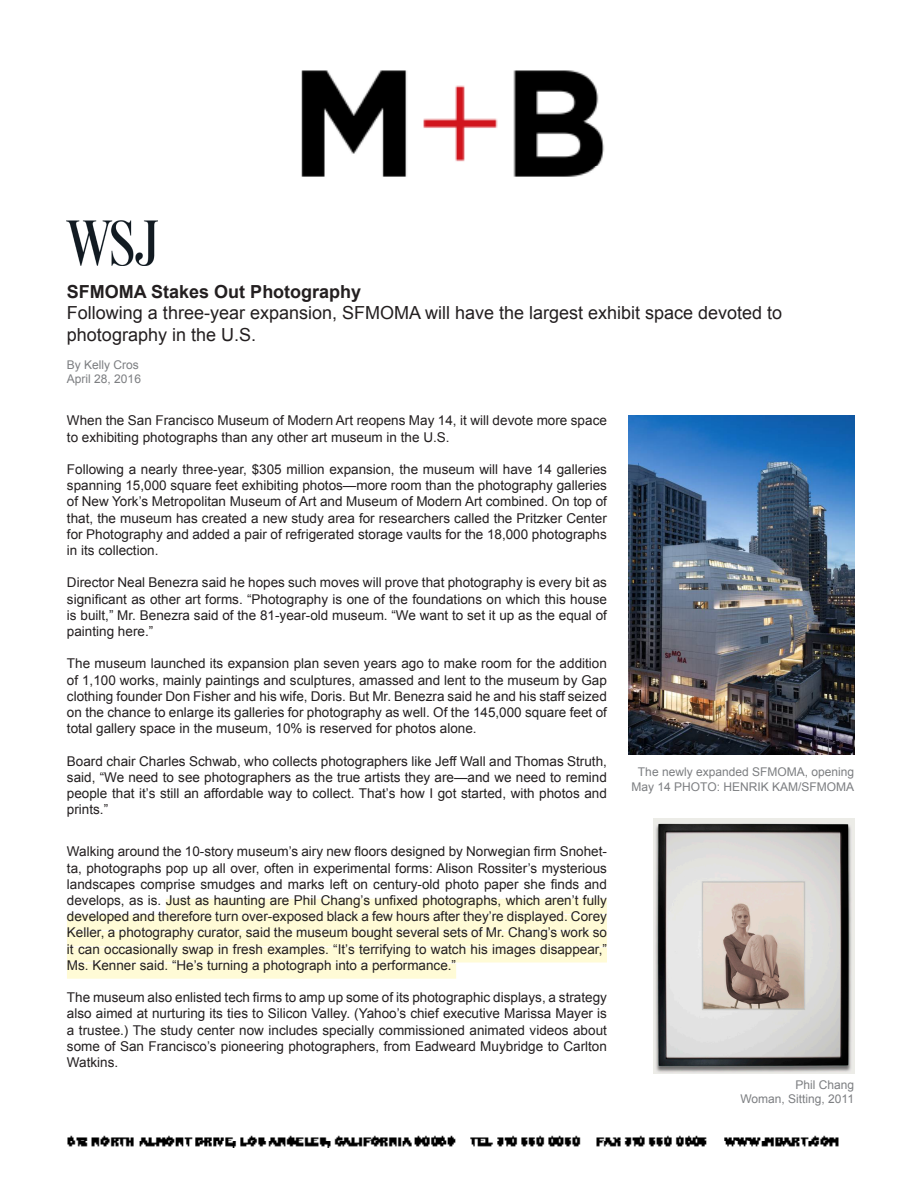
<style>
.page{position:relative;width:918px;height:1188px;background:#fff}
.page>*{position:absolute;margin:0;border:0;box-sizing:border-box;transform-origin:0 0}
.t1{font:18px/21.6px "Arial";color:#231f20}
.t2{font:700 18px "Arial";color:#231f20}
.t3{font:13.5px/16.2px "Arial";color:#231f20;text-align:justify}
.t4{font:12px/14.4px "Arial";color:#7c7e81;text-align:center}
</style>
<div class="page">
<img style="left:67px;top:70px;width:772px;height:1078px">
<div style="left:166px;top:899px;width:441px;height:15px;background:#fffbd6"></div>
<div style="left:67px;top:915px;width:540px;height:15px;background:#fffbd6"></div>
<div style="left:67px;top:931px;width:540px;height:15px;background:#fffbd6"></div>
<div style="left:67px;top:948px;width:540px;height:15px;background:#fffbd6"></div>
<div style="left:67px;top:964px;width:389px;height:15px;background:#fffbd6"></div>
<img style="left:67px;top:220px;width:90px;height:45px">
<img style="left:628px;top:415px;width:226px;height:340px">
<img style="left:653px;top:818px;width:201px;height:256px">
<p class="t2" style="left:67px;top:279px;width:296px">SFMOMA Stakes Out Photography</p>
<p class="t1" style="left:67px;top:302px;width:717px">Following a three-year expansion, SFMOMA will have the largest exhibit space devoted to photography in the U.S.</p>
<p class="t4" style="left:67px;top:357px;width:74px">By Kelly Cros</p>
<p class="t4" style="left:67px;top:372px;width:76px">April 28, 2016</p>
<p class="t3" style="left:67px;top:413px;width:541px">When the San Francisco Museum of Modern Art reopens May 14, it will devote more space to exhibiting photographs than any other art museum in the U.S.</p>
<p class="t3" style="left:67px;top:461px;width:542px">Following a nearly three-year, $305 million expansion, the museum will have 14 galleries spanning 15,000 square feet exhibiting photos—more room than the photography galleries of New York’s Metropolitan Museum of Art and Museum of Modern Art combined. On top of that, the museum has created a new study area for researchers called the Pritzker Center for Photography and added a pair of refrigerated storage vaults for the 18,000 photographs in its collection.</p>
<p class="t3" style="left:67px;top:575px;width:542px">Director Neal Benezra said he hopes such moves will prove that photography is every bit as significant as other art forms. “Photography is one of the foundations on which this house is built,” Mr. Benezra said of the 81-year-old museum. “We want to set it up as the equal of painting here.”</p>
<p class="t3" style="left:67px;top:656px;width:541px">The museum launched its expansion plan seven years ago to make room for the addition of 1,100 works, mainly paintings and sculptures, amassed and lent to the museum by Gap clothing founder Don Fisher and his wife, Doris. But Mr. Benezra said he and his staff seized on the chance to enlarge its galleries for photography as well. Of the 145,000 square feet of total gallery space in the museum, 10% is reserved for photos alone.</p>
<p class="t3" style="left:67px;top:753px;width:541px">Board chair Charles Schwab, who collects photographers like Jeff Wall and Thomas Struth, said, “We need to see photographers as the true artists they are—and we need to remind people that it’s still an affordable way to collect. That’s how I got started, with photos and prints.”</p>
<p class="t4" style="left:632px;top:765px;width:224px">The newly expanded SFMOMA, opening<br>May 14 PHOTO: HENRIK KAM/SFMOMA</p>
<p class="t3" style="left:67px;top:844px;width:542px">Walking around the 10-story museum’s airy new floors designed by Norwegian firm Snohet&shy;ta, photographs pop up all over, often in experimental forms: Alison Rossiter’s mysterious landscapes comprise smudges and marks left on century-old photo paper she finds and develops, as is. Just as haunting are Phil Chang’s unfixed photographs, which aren’t fully developed and therefore turn over-exposed black a few hours after they’re displayed. Corey Keller, a photography curator, said the museum bought several sets of Mr. Chang’s work so it can occasionally swap in fresh examples. “It’s terrifying to watch his images disappear,” Ms. Kenner said. “He’s turning a photograph into a performance.”</p>
<p class="t3" style="left:67px;top:989px;width:542px">The museum also enlisted tech firms to amp up some of its photographic displays, a strategy also aimed at nurturing its ties to Silicon Valley. (Yahoo’s chief executive Marissa Mayer is a trustee.) The study center now includes specially commissioned animated videos about some of San Francisco’s pioneering photographers, from Eadweard Muybridge to Carlton Watkins.</p>
<p class="t4" style="left:795px;top:1077px;width:60px">Phil Chang</p>
<p class="t4" style="left:740px;top:1092px;width:115px">Woman, Sitting, 2011</p>
</div>
